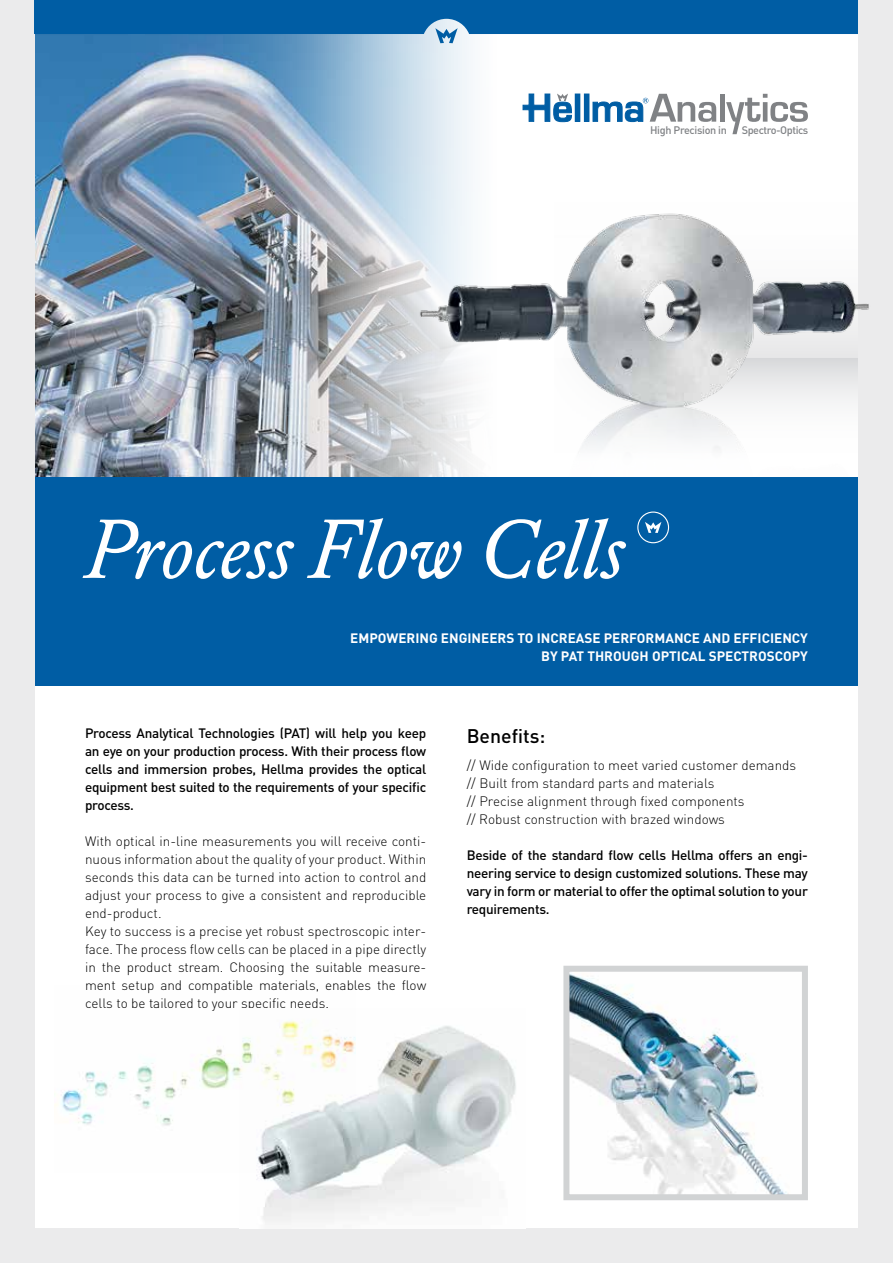
<style>
.page{position:relative;width:893px;height:1263px;background:#fff}
.page>*{position:absolute;margin:0;border:0;box-sizing:border-box;transform-origin:0 0}
.t1{font:italic 82.35px "DTL Elzevir T Book";letter-spacing:-.005em;color:#fff}
.t2{font:500 19.5px "DIN";color:#000}
.t3{font:300 13.5px/18px "DIN";color:#000}
.t4{font:500 13.5px/18px "DIN";letter-spacing:-.02em;color:#000;text-align:justify}
.t5{font:700 13.5px/18px "DIN";color:#fff}
.t6{font:500 10.8px "DIN";letter-spacing:-.04em;color:#808285}
</style>
<div class="page">
<img style="left:34px;top:43px;width:500px;height:434px">
<div style="left:34px;top:477px;width:859px;height:209px;background:#005da4"></div>
<div style="left:0;top:1229px;width:893px;height:34px;background:#ebebec"></div>
<div style="left:0;top:0;width:34px;height:1263px;background:#ebebec"></div>
<svg style="left:34px;top:0;width:825px;height:43px;background:#2775b1"></svg>
<div style="left:575px;top:94px;width:5px;height:27px;background:#005da4"></div>
<div style="left:584px;top:94px;width:5px;height:27px;background:#005da4"></div>
<svg style="left:523px;top:94px;width:49px;height:28px"></svg>
<svg style="left:592px;top:94px;width:124px;height:28px"></svg>
<div style="left:720px;top:94px;width:5px;height:28px;background:#808285"></div>
<svg style="left:726px;top:94px;width:82px;height:40px"></svg>
<div style="left:859px;top:0;width:34px;height:1263px;background:#ebebec"></div>
<div style="left:637px;top:511px;width:32px;height:32px;border:1px solid #fff;border-radius:50%"></div>
<svg style="left:645px;top:522px;width:16px;height:11px"></svg>
<img style="left:570px;top:974px;width:217px;height:219px">
<div style="left:563px;top:966px;width:245px;height:234px;border:6px solid #d1d3d4"></div>
<img style="left:408px;top:195px;width:461px;height:282px">
<img style="left:256px;top:1025px;width:260px;height:198px">
<img style="left:55px;top:1020px;width:301px;height:152px">
<p class="t6" style="left:650px;top:124px;width:78px">High Precision in</p>
<p class="t6" style="left:742px;top:124px;width:68px">Spectro-Optics</p>
<h1 class="t1" style="left:85px;top:501px;width:541px">Process Flow Cells</h1>
<p class="t5" style="left:541px;top:628px;width:268px;text-indent:-191px">EMPOWERING ENGINEERS TO INCREASE PERFORMANCE AND EFFICIENCY<br>BY PAT</p>
<p class="t5" style="left:587px;top:646px;width:222px">THROUGH OPTICAL SPECTROSCOPY</p>
<p class="t4" style="left:85px;top:724px;width:343px">Process Analytical Technologies (PAT) will help you keep an eye on your production process. With their process flow cells and immersion probes, Hellma provides the optical equipment best suited to the requirements of your specific process.</p>
<p class="t3" style="left:85px;top:832px;width:343px">With optical in-line measurements you will receive conti&shy;nuous information about the quality of your product. Within seconds this data can be turned into action to control and adjust your process to give a consistent and reproducible end-product.<br>Key to success is a precise yet robust spectroscopic inter&shy;face. The process flow cells can be placed in a pipe directly in the product stream. Choosing the suitable measure&shy;ment setup and compatible materials, enables the flow cells to be tailored to your specific needs.</p>
<h2 class="t2" style="left:467px;top:724px;width:80px">Benefits:</h2>
<p class="t3" style="left:467px;top:756px;width:331px">// Wide configuration to meet varied customer demands // Built from standard parts and materials<br>// Precise alignment through fixed components<br>// Robust construction with brazed windows</p>
<p class="t4" style="left:467px;top:845px;width:343px">Beside of the standard flow cells Hellma offers an engi&shy;neering service to design customized solutions. These may vary in form or material to offer the optimal solution to your requirements.</p>
</div>
